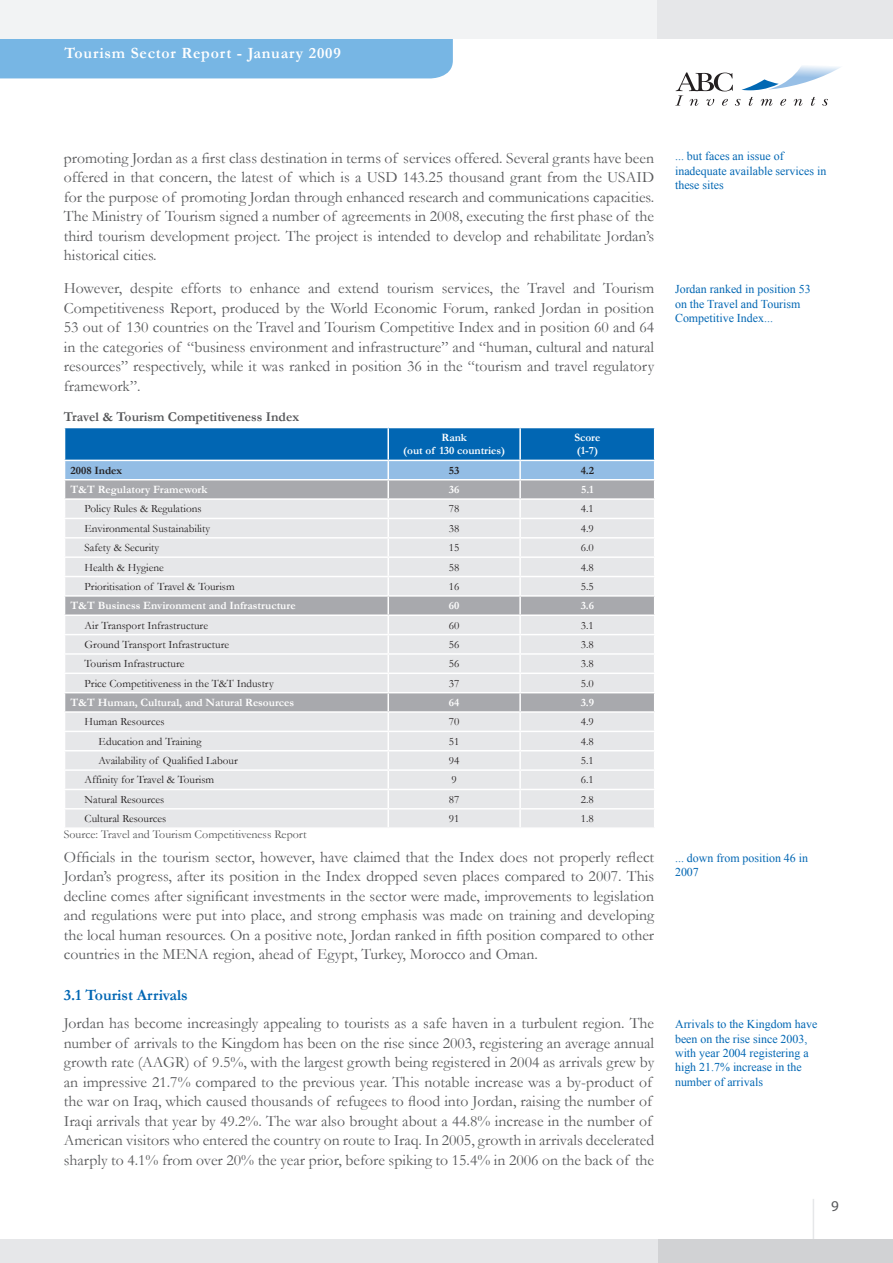
<style>
.page{position:relative;width:893px;height:1263px;background:#fff}
.page>*{position:absolute;margin:0;border:0;box-sizing:border-box;transform-origin:0 0}
.t1{font:15.75px/19.5px "Garamond";color:#57585a;text-align:justify}
.t2{font:700 15.75px "Garamond";letter-spacing:.05em;color:#fff}
.t3{font:700 15.75px "Garamond";color:#0166b3}
.t4{font:15px "Myriad Pro";color:#57585a}
.t5{font:700 13.5px "Garamond";color:#57585a}
.t6{font:12px/14.4px "Times New Roman";color:#0166b3}
.t7{font:12px "Garamond";color:#57585a}
.t8{font:11.25px "Garamond";color:#231f20}
.t9{font:700 11.25px/13.5px "Garamond";color:#fff;text-align:center}
.t10{font:700 11.25px "Garamond";color:#231f20}
</style>
<div class="page">
<div style="left:0;top:38px;width:453px;height:40px;background:#77b6e4"></div>
<svg style="left:675px;top:66px;width:165px;height:40px"></svg>
<div style="left:0;top:0;width:658px;height:38px;background:#f2f3f4"></div>
<div style="left:657px;top:0;width:236px;height:38px;background:#e6e7e9"></div>
<hr style="left:813px;top:1199px;width:1px;height:64px;background:#e6e7e9">
<div style="left:657px;top:1239px;width:236px;height:24px;background:#d1d2d4"></div>
<div style="left:0;top:1239px;width:657px;height:24px;background:#e6e7e9"></div>
<svg style="left:64px;top:427px;width:591px;height:400px;background:#cad4de"></svg>
<p class="t2" style="left:64px;top:43px;width:278px">Tourism Sector Report - January 2009</p>
<p class="t1" style="left:64px;top:148px;width:592px">promoting Jordan as a first class destination in terms of services offered. Several grants have been offered in that concern, the latest of which is a USD 143.25 thousand grant from the USAID for the purpose of promoting Jordan through enhanced research and communications capacities.<br>The Ministry of Tourism signed a number of agreements in 2008, executing the first phase of the third tourism development project. The project is intended to develop and rehabilitate Jordan’s historical cities.</p>
<p class="t1" style="left:64px;top:278px;width:592px">However, despite efforts to enhance and extend tourism services, the Travel and Tourism Competitiveness Report, produced by the World Economic Forum, ranked Jordan in position 53 out of 130 countries on the Travel and Tourism Competitive Index and in position 60 and 64 in the categories of “business environment and infrastructure” and “human, cultural and natural resources” respectively, while it was ranked in position 36 in the “tourism and travel regulatory framework”.</p>
<p class="t5" style="left:64px;top:407px;width:237px">Travel &amp; Tourism Competitiveness Index</p>
<p class="t9" style="left:403px;top:431px;width:104px">Rank<br>(out of 130 countries)</p>
<p class="t9" style="left:574px;top:431px;width:28px;text-align:left">Score (1-7)</p>
<p class="t10" style="left:71px;top:462px;width:53px">2008 Index</p>
<p class="t10" style="left:449px;top:462px;width:12px">53</p>
<p class="t10" style="left:581px;top:462px;width:15px">4.2</p>
<p class="t9" style="left:71px;top:483px;width:139px">T&amp;T Regulatory Framework</p>
<p class="t9" style="left:449px;top:483px;width:12px">36</p>
<p class="t9" style="left:581px;top:483px;width:14px">5.1</p>
<p class="t8" style="left:85px;top:501px;width:118px">Policy Rules &amp; Regulations</p>
<p class="t8" style="left:449px;top:501px;width:12px">78</p>
<p class="t8" style="left:581px;top:501px;width:15px">4.1</p>
<p class="t8" style="left:85px;top:521px;width:127px">Environmental Sustainability</p>
<p class="t8" style="left:449px;top:521px;width:12px">38</p>
<p class="t8" style="left:581px;top:521px;width:15px">4.9</p>
<p class="t8" style="left:85px;top:540px;width:76px">Safety &amp; Security</p>
<p class="t8" style="left:449px;top:540px;width:12px">15</p>
<p class="t8" style="left:581px;top:540px;width:15px">6.0</p>
<p class="t8" style="left:85px;top:559px;width:81px">Health &amp; Hygiene</p>
<p class="t8" style="left:449px;top:559px;width:12px">58</p>
<p class="t8" style="left:581px;top:559px;width:15px">4.8</p>
<p class="t8" style="left:85px;top:579px;width:152px">Prioritisation of Travel &amp; Tourism</p>
<p class="t8" style="left:449px;top:579px;width:12px">16</p>
<p class="t8" style="left:581px;top:579px;width:15px">5.5</p>
<p class="t9" style="left:71px;top:599px;width:227px">T&amp;T Business Environment and Infrastructure</p>
<p class="t9" style="left:449px;top:599px;width:12px">60</p>
<p class="t9" style="left:581px;top:599px;width:15px">3.6</p>
<p class="t8" style="left:85px;top:617px;width:125px">Air Transport Infrastructure</p>
<p class="t8" style="left:449px;top:617px;width:12px">60</p>
<p class="t8" style="left:581px;top:617px;width:15px">3.1</p>
<p class="t8" style="left:85px;top:637px;width:146px">Ground Transport Infrastructure</p>
<p class="t8" style="left:449px;top:637px;width:12px">56</p>
<p class="t8" style="left:581px;top:637px;width:15px">3.8</p>
<p class="t8" style="left:85px;top:656px;width:101px">Tourism Infrastructure</p>
<p class="t8" style="left:449px;top:656px;width:12px">56</p>
<p class="t8" style="left:581px;top:656px;width:15px">3.8</p>
<p class="t8" style="left:85px;top:675px;width:191px">Price Competitiveness in the T&amp;T Industry</p>
<p class="t8" style="left:449px;top:675px;width:12px">37</p>
<p class="t8" style="left:581px;top:675px;width:15px">5.0</p>
<p class="t9" style="left:71px;top:696px;width:225px">T&amp;T Human, Cultural, and Natural Resources</p>
<p class="t9" style="left:449px;top:696px;width:12px">64</p>
<p class="t9" style="left:581px;top:696px;width:15px">3.9</p>
<p class="t8" style="left:85px;top:714px;width:81px">Human Resources</p>
<p class="t8" style="left:449px;top:714px;width:12px">70</p>
<p class="t8" style="left:581px;top:714px;width:15px">4.9</p>
<p class="t8" style="left:99px;top:734px;width:105px">Education and Training</p>
<p class="t8" style="left:449px;top:734px;width:12px">51</p>
<p class="t8" style="left:581px;top:734px;width:15px">4.8</p>
<p class="t8" style="left:99px;top:753px;width:141px">Availability of Qualified Labour</p>
<p class="t8" style="left:449px;top:753px;width:12px">94</p>
<p class="t8" style="left:581px;top:753px;width:15px">5.1</p>
<p class="t8" style="left:85px;top:772px;width:131px">Affinity for Travel &amp; Tourism</p>
<p class="t8" style="left:452px;top:772px;width:7px">9</p>
<p class="t8" style="left:581px;top:772px;width:15px">6.1</p>
<p class="t8" style="left:85px;top:792px;width:81px">Natural Resources</p>
<p class="t8" style="left:449px;top:792px;width:12px">87</p>
<p class="t8" style="left:581px;top:792px;width:15px">2.8</p>
<p class="t8" style="left:85px;top:811px;width:83px">Cultural Resources</p>
<p class="t8" style="left:449px;top:811px;width:12px">91</p>
<p class="t8" style="left:581px;top:811px;width:15px">1.8</p>
<p class="t7" style="left:64px;top:826px;width:244px">Source: Travel and Tourism Competitiveness Report</p>
<p class="t1" style="left:64px;top:847px;width:592px">Officials in the tourism sector, however, have claimed that the Index does not properly reflect Jordan’s progress, after its position in the Index dropped seven places compared to 2007. This decline comes after significant investments in the sector were made, improvements to legislation and regulations were put into place, and strong emphasis was made on training and developing the local human resources. On a positive note, Jordan ranked in fifth position compared to other countries in the MENA region, ahead of Egypt, Turkey, Morocco and Oman.</p>
<p class="t3" style="left:64px;top:984px;width:126px">3.1 Tourist Arrivals</p>
<p class="t1" style="left:64px;top:1013px;width:592px;text-align:left">Jordan has become increasingly appealing to tourists as a safe haven in a turbulent region. The number of arrivals to the Kingdom has been on the rise since 2003, registering an average annual growth rate (AAGR) of 9.5%, with the largest growth being registered in 2004 as arrivals grew by an impressive 21.7% compared to the previous year. This notable increase was a by-product of the war on Iraq, which caused thousands of refugees to flood into Jordan, raising the number of Iraqi arrivals that year by 49.2%. The war also brought about a 44.8% increase in the number of American visitors who entered the country on route to Iraq. In 2005, growth in arrivals decelerated sharply to 4.1% from over 20% the year prior, before spiking to 15.4% in 2006 on the back of the</p>
<p class="t6" style="left:675px;top:149px;width:153px">... but faces an issue of inadequate available services in these sites</p>
<p class="t6" style="left:675px;top:282px;width:137px">Jordan ranked in position 53 on the Travel and Tourism<br>Competitive Index...</p>
<p class="t6" style="left:675px;top:850px;width:135px">... down from position 46 in<br>2007</p>
<p class="t6" style="left:675px;top:1017px;width:144px">Arrivals to the Kingdom have been on the rise since 2003, with year 2004 registering a high 21.7% increase in the number of arrivals</p>
<p class="t4" style="left:831px;top:1197px;width:9px">9</p>
</div>
